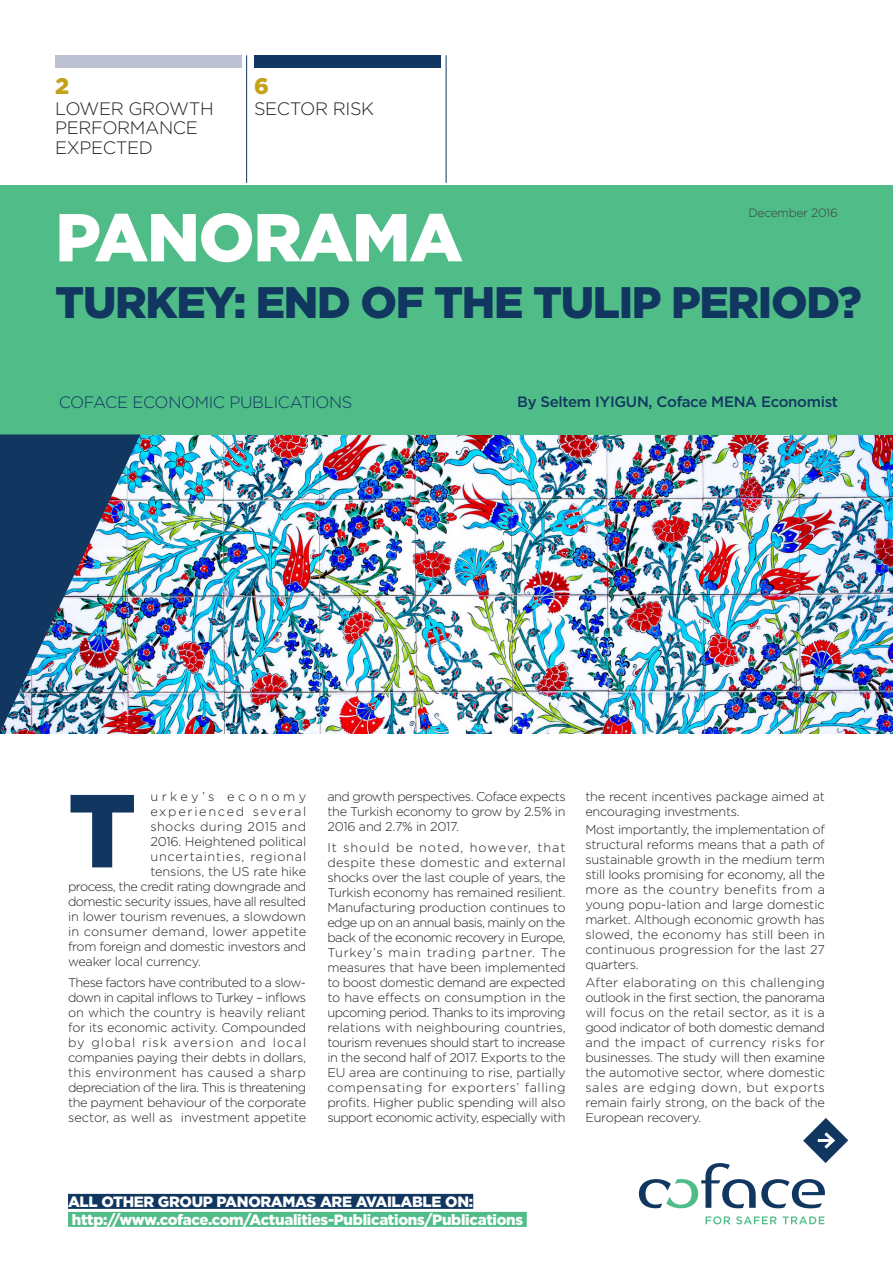
<style>
.page{position:relative;width:893px;height:1263px;background:#fff}
.page>*{position:absolute;margin:0;border:0;box-sizing:border-box;transform-origin:0 0}
.t1{font:900 103.5px "Gotham";color:#113761}
.t2{font:900 67.5px "Gotham";letter-spacing:-.02em;color:#fff}
.t3{font:900 44.1px "Gotham";letter-spacing:-.03em;color:#113761}
.t4{font:900 22.5px "Gotham";color:#c3a119}
.t5{font:300 18px/19.5px "Gotham";letter-spacing:-.02em;color:#231f20}
.t6{font:300 16.5px "Gotham";letter-spacing:-.02em;color:#113761}
.t7{font:900 15px "Gotham";letter-spacing:-.02em;color:#fff}
.t8{font:500 15px "Gotham";letter-spacing:-.02em;color:#113761}
.Texte_courant{font:300 12.75px/15px "Gotham";letter-spacing:-.02em;color:#231f20;text-align:justify}
.Texte_courant-2{font:300 12.75px "Gotham";letter-spacing:-.04em;color:#231f20}
.Texte_courant-3{font:300 12.75px "Gotham";letter-spacing:.02em;color:#231f20}
.Texte_courant-4{font:300 12.75px "Gotham";letter-spacing:.06em;color:#231f20}
.Texte_courant-5{font:300 12.75px "Gotham";letter-spacing:.03em;color:#231f20}
.Texte_courant-6{font:300 12.75px "Gotham";letter-spacing:.135em;color:#231f20}
.Texte_courant-7{font:300 12.75px "Gotham";letter-spacing:.27em;color:#231f20}
.t9{font:300 12px "Gotham";letter-spacing:-.02em;color:#393d40}
</style>
<div class="page">
<img style="left:0;top:435px;width:893px;height:298px">
<div style="left:0;top:185px;width:893px;height:250px;background:#50bd88"></div>
<div style="left:55px;top:55px;width:186px;height:13px;background:#bec1d2"></div>
<div style="left:254px;top:55px;width:186px;height:13px;background:#113761"></div>
<hr style="left:246px;top:55px;width:1px;height:128px;background:#113761">
<hr style="left:446px;top:55px;width:1px;height:128px;background:#113761">
<svg style="left:706px;top:1216px;width:24px;height:8px"></svg>
<svg style="left:736px;top:1216px;width:89px;height:8px"></svg>
<img style="left:0;top:434px;width:140px;height:298px">
<div style="left:68px;top:1194px;width:405px;height:15px;background:#113761"></div>
<div style="left:68px;top:1212px;width:459px;height:15px;background:#50bd88"></div>
<svg style="left:639px;top:1118px;width:209px;height:90px"></svg>
<p class="t4" style="left:55px;top:70px;width:16px">2</p>
<p class="t5" style="left:55px;top:98px;width:160px">LOWER GROWTH<br>PERFORMANCE<br>EXPECTED</p>
<p class="t4" style="left:254px;top:70px;width:16px">6</p>
<p class="t5" style="left:254px;top:98px;width:121px">SECTOR RISK</p>
<p class="t9" style="left:748px;top:205px;width:91px">December 2016</p>
<p class="t2" style="left:55px;top:191px;width:409px">PANORAMA</p>
<p class="t3" style="left:55px;top:272px;width:808px">TURKEY: END OF THE TULIP PERIOD?</p>
<p class="t6" style="left:59px;top:392px;width:295px">COFACE ECONOMIC PUBLICATIONS</p>
<p class="t8" style="left:517px;top:391px;width:322px">By Seltem IYIGUN, Coface MENA Economist</p>
<p class="Texte_courant-7" style="left:150px;top:788px;width:157px">urkey’s economy</p>
<p class="Texte_courant-6" style="left:150px;top:803px;width:157px">experienced several</p>
<p class="Texte_courant-5" style="left:150px;top:818px;width:157px">shocks during 2015 and</p>
<p class="Texte_courant" style="left:150px;top:834px;width:157px">2016. Heightened political</p>
<p class="Texte_courant-4" style="left:150px;top:848px;width:157px">uncertainties, regional</p>
<p class="Texte_courant" style="left:150px;top:864px;width:157px">tensions, the US rate hike</p>
<p class="Texte_courant-2" style="left:68px;top:878px;width:240px">process, the credit rating downgrade and</p>
<p class="Texte_courant-2" style="left:68px;top:893px;width:240px">domestic security issues, have all resulted</p>
<p class="Texte_courant" style="left:68px;top:909px;width:240px">in lower tourism revenues, a slowdown</p>
<p class="Texte_courant-3" style="left:68px;top:923px;width:240px">in consumer demand, lower appetite</p>
<p class="Texte_courant" style="left:68px;top:939px;width:240px">from foreign and domestic investors and</p>
<p class="Texte_courant" style="left:68px;top:954px;width:134px">weaker local currency.</p>
<p class="Texte_courant" style="left:68px;top:974px;width:240px">These factors have contributed to a slow&shy;down in capital inflows to Turkey – inflows on which the country is heavily reliant for its economic activity. Compounded by global risk aversion and local companies paying their debts in dollars, this environment has caused a sharp depreciation of the lira. This is threatening the payment behaviour of the corporate sector, as well as investment appetite</p>
<p class="t1" style="left:68px;top:759px;width:70px">T</p>
<p class="Texte_courant" style="left:327px;top:789px;width:240px">and growth perspectives. Coface expects the Turkish economy to grow by 2.5% in 2016 and 2.7% in 2017.</p>
<p class="Texte_courant" style="left:327px;top:839px;width:240px">It should be noted, however, that despite these domestic and external shocks over the last couple of years, the Turkish economy has remained resilient.<br>Manufacturing production continues to edge up on an annual basis, mainly on the back of the economic recovery in Europe, Turkey’s main trading partner. The measures that have been implemented to boost domestic demand are expected to have effects on consumption in the upcoming period. Thanks to its improving relations with neighbouring countries, tourism revenues should start to increase in the second half of 2017. Exports to the EU area are continuing to rise, partially compensating for exporters’ falling profits. Higher public spending will also support economic activity, especially with</p>
<p class="Texte_courant" style="left:585px;top:789px;width:241px">the recent incentives package aimed at encouraging investments.</p>
<p class="Texte_courant" style="left:585px;top:822px;width:241px">Most importantly, the implementation of structural reforms means that a path of sustainable growth in the medium term still looks promising for economy, all the more as the country benefits from a young popu-lation and large domestic market. Although economic growth has slowed, the economy has still been in continuous progression for the last 27 quarters.</p>
<p class="Texte_courant" style="left:585px;top:975px;width:241px">After elaborating on this challenging outlook in the first section, the panorama will focus on the retail sector, as it is a good indicator of both domestic demand and the impact of currency risks for businesses. The study will then examine the automotive sector, where domestic sales are edging down, but exports remain fairly strong, on the back of the European recovery.</p>
<p class="t7" style="left:68px;top:1192px;width:407px">ALL OTHER GROUP PANORAMAS ARE AVAILABLE ON:</p>
<p class="t7" style="left:72px;top:1210px;width:453px">http://www.coface.com/Actualities-Publications/Publications</p>
</div>
